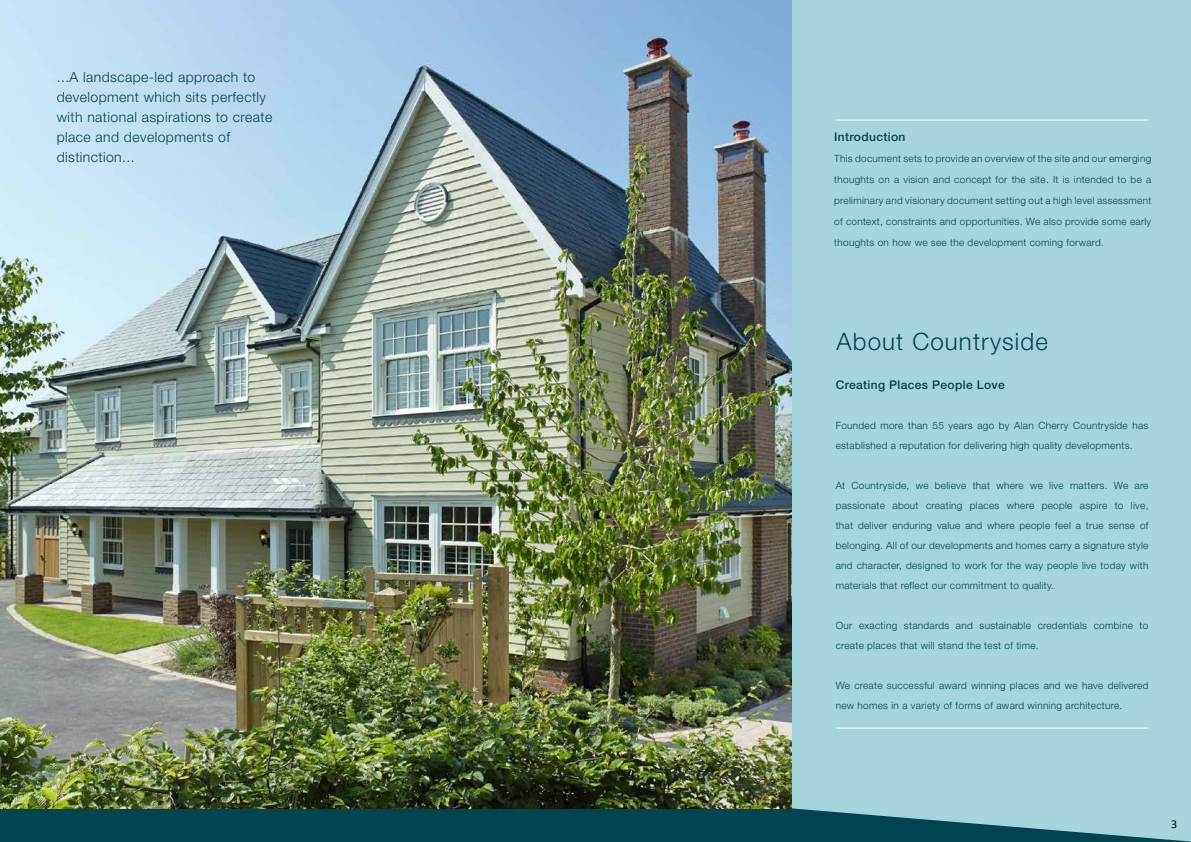
<style>
.page{position:relative;width:1191px;height:842px;background:#fff}
.page>*{position:absolute;margin:0;border:0;box-sizing:border-box;transform-origin:0 0}
.t1{font:300 24px "Helvetica Neue LT Std";letter-spacing:.05em;color:#004450}
.t2{font:300 14px/20px "Helvetica Neue LT Std";letter-spacing:.03em;color:#004450}
.t3{font:500 12px "Helvetica Neue LT Std";letter-spacing:.03em;color:#004450}
.t4{font:12px "Calibri";color:#000}
.t5{font:300 10px/20px "Helvetica Neue LT Std";letter-spacing:.03em;color:#004450}
</style>
<div class="page">
<div style="left:791px;top:0;width:400px;height:842px;background:#a6d4dc"></div>
<div style="left:0;top:808px;width:791px;height:34px;background:#00444f"></div>
<svg style="left:787px;top:808px;width:404px;height:34px"></svg>
<hr style="left:836px;top:120px;width:312px;height:1px;background:#fff">
<hr style="left:836px;top:728px;width:312px;height:1px;background:#fff">
<img style="left:0;top:0;width:791px;height:808px">
<h2 class="t2" style="left:57px;top:66px;width:217px">...A landscape-led approach to development which sits perfectly with national aspirations to create place and developments of distinction...</h2>
<p class="t3" style="left:834px;top:129px;width:73px">Introduction</p>
<p class="t5" style="left:834px;top:148px;width:318px;line-height:21px;text-align:justify">This document sets to provide an overview of the site and our emerging thoughts on a vision and concept for the site. It is intended to be a preliminary and visionary document setting out a high level assessment of context, constraints and opportunities. We also provide some early thoughts on how we see the development coming forward.</p>
<h1 class="t1" style="left:836px;top:326px;width:213px">About Countryside</h1>
<p class="t3" style="left:835px;top:378px;width:171px">Creating Places People Love</p>
<p class="t5" style="left:835px;top:415px;width:314px">Founded more than 55 years ago by Alan Cherry Countryside has established a reputation for delivering high quality developments.</p>
<p class="t5" style="left:835px;top:475px;width:314px;text-align:justify">At Countryside, we believe that where we live matters. We are passionate about creating places where people aspire to live, that deliver enduring value and where people feel a true sense of belonging. All of our developments and homes carry a signature style and character, designed to work for the way people live today with materials that reflect our commitment to quality.</p>
<p class="t5" style="left:835px;top:615px;width:314px">Our exacting standards and sustainable credentials combine to create places that will stand the test of time.</p>
<p class="t5" style="left:835px;top:675px;width:314px">We create successful award winning places and we have delivered new homes in a variety of forms of award winning architecture.</p>
<p class="t4" style="left:1171px;top:816px;width:8px">3</p>
</div>
